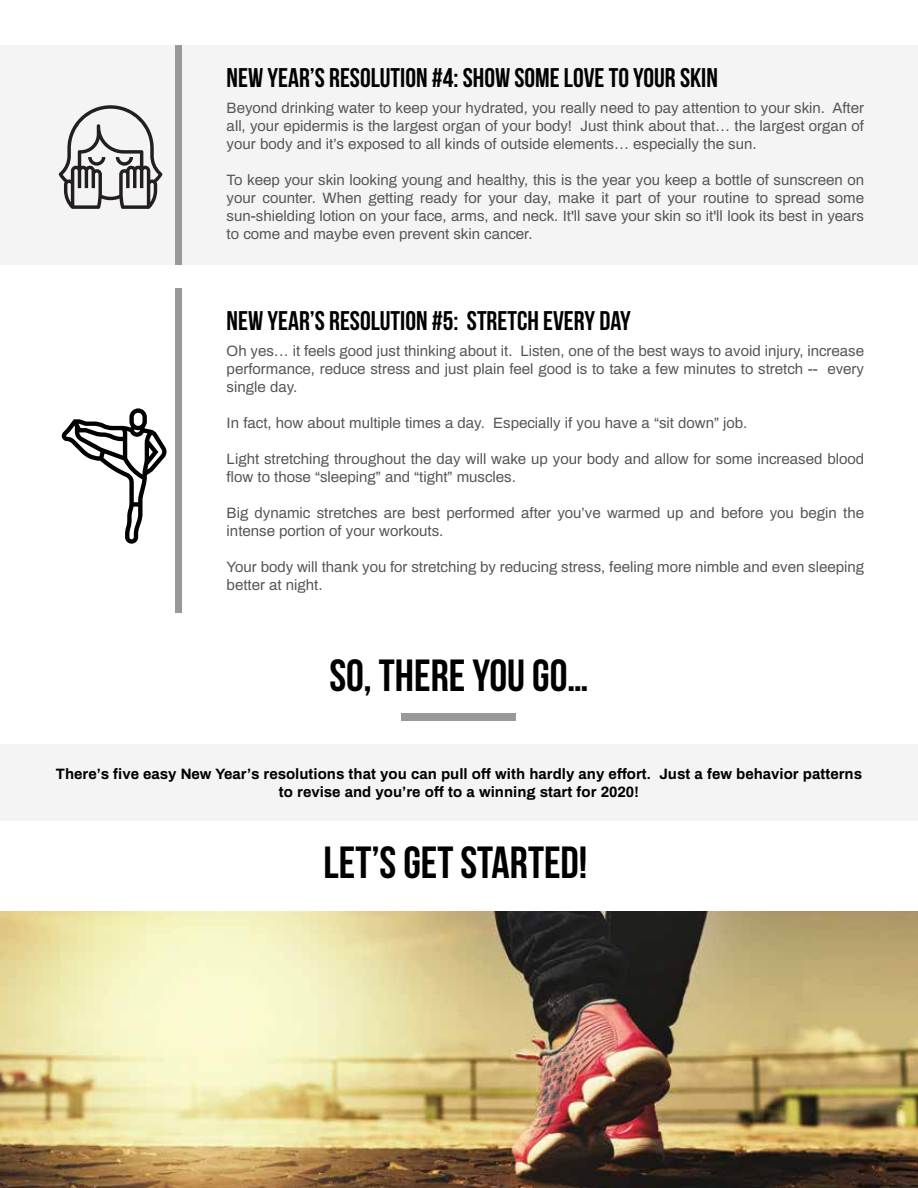
<style>
.page{position:relative;width:918px;height:1188px;background:#fff}
.page>*{position:absolute;margin:0;border:0;box-sizing:border-box;transform-origin:0 0}
.t1{font:700 45px "Bebas Neue";color:#000}
.t2{font:700 27px "Bebas Neue";color:#010101}
.t3{font:15px/18px "Archivo VF Beta Regular 88";color:#565656;text-align:justify}
.t4{font:15px/18px "Archivo VF Beta Regular 137";color:#000;text-align:center}
</style>
<div class="page">
<div style="left:0;top:45px;width:918px;height:219px;background:#f4f4f5"></div>
<div style="left:176px;top:45px;width:6px;height:219px;background:#999998"></div>
<div style="left:176px;top:288px;width:6px;height:325px;background:#999998"></div>
<svg style="left:59px;top:105px;width:104px;height:104px"></svg>
<svg style="left:62px;top:408px;width:105px;height:136px"></svg>
<div style="left:0;top:744px;width:918px;height:77px;background:#f4f4f5"></div>
<div style="left:402px;top:713px;width:114px;height:7px;background:#999998"></div>
<img style="left:0;top:911px;width:918px;height:277px">
<h2 class="t2" style="left:227px;top:63px;width:493px">NEW YEAR’S RESOLUTION #4: SHOW SOME LOVE TO YOUR SKIN</h2>
<p class="t3" style="left:227px;top:98px;width:639px">Beyond drinking water to keep your hydrated, you really need to pay attention to your skin. After all, your epidermis is the largest organ of your body! Just think about that… the largest organ of your body and it’s exposed to all kinds of outside elements… especially the sun.</p>
<p class="t3" style="left:227px;top:170px;width:639px">To keep your skin looking young and healthy, this is the year you keep a bottle of sunscreen on your counter. When getting ready for your day, make it part of your routine to spread some sun-shielding lotion on your face, arms, and neck. It'll save your skin so it'll look its best in years to come and maybe even prevent skin cancer.</p>
<h2 class="t2" style="left:227px;top:306px;width:406px">NEW YEAR’S RESOLUTION #5: STRETCH EVERY DAY</h2>
<p class="t3" style="left:227px;top:341px;width:639px">Oh yes… it feels good just thinking about it. Listen, one of the best ways to avoid injury, increase performance, reduce stress and just plain feel good is to take a few minutes to stretch -- every single day.</p>
<p class="t3" style="left:227px;top:413px;width:522px">In fact, how about multiple times a day. Especially if you have a “sit down” job.</p>
<p class="t3" style="left:227px;top:449px;width:639px">Light stretching throughout the day will wake up your body and allow for some increased blood flow to those “sleeping” and “tight” muscles.</p>
<p class="t3" style="left:227px;top:503px;width:639px">Big dynamic stretches are best performed after you’ve warmed up and before you begin the intense portion of your workouts.</p>
<p class="t3" style="left:227px;top:557px;width:639px">Your body will thank you for stretching by reducing stress, feeling more nimble and even sleeping better at night.</p>
<h1 class="t1" style="left:329px;top:651px;width:261px">SO, THERE YOU GO…</h1>
<p class="t4" style="left:56px;top:765px;width:808px">There’s five easy New Year’s resolutions that you can pull off with hardly any effort. Just a few behavior patterns to revise and you’re off to a winning start for 2020!</p>
<h1 class="t1" style="left:324px;top:838px;width:265px">LET’S GET STARTED!</h1>
</div>
